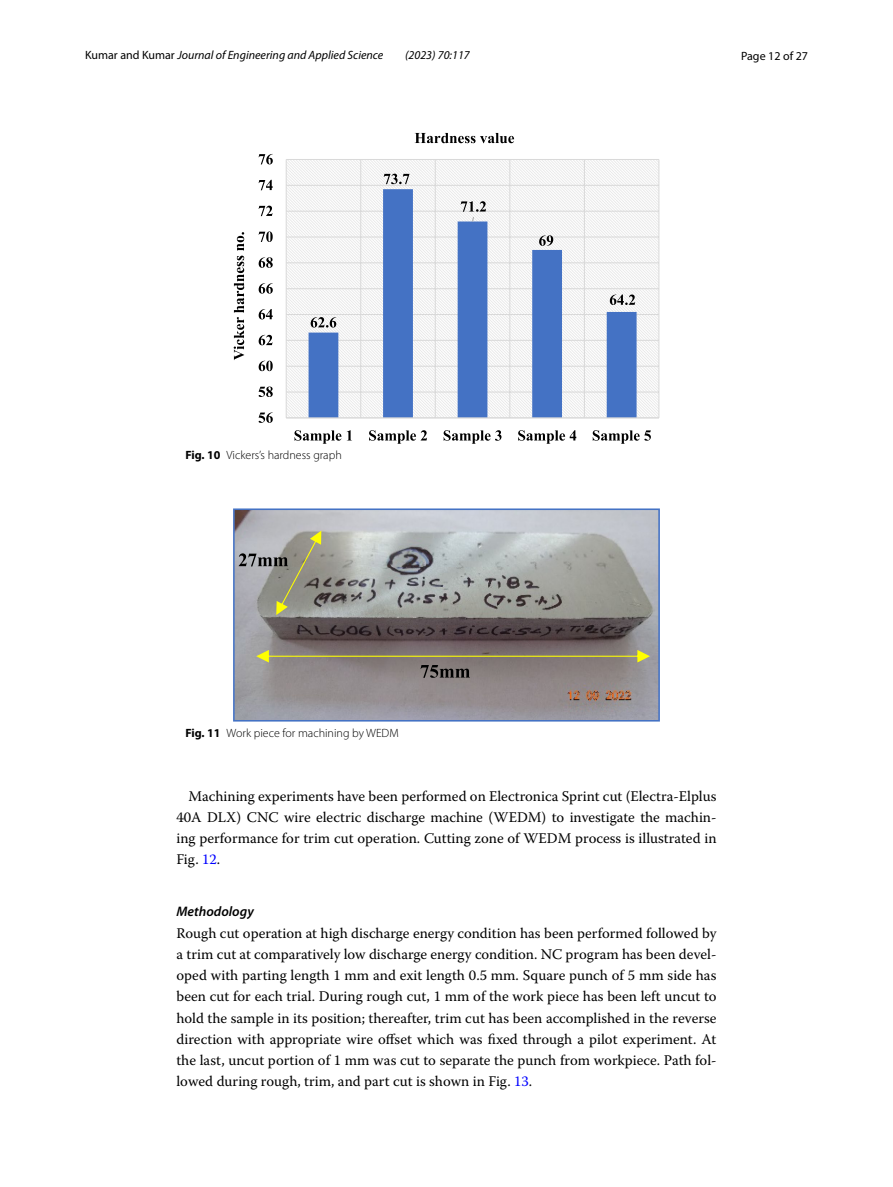
<style>
.page{position:relative;width:893px;height:1187px;background:#fff}
.page>*{position:absolute;margin:0;border:0;box-sizing:border-box;transform-origin:0 0}
.t1{font:14.7px/21.3px "Warnock Pro";color:#000;text-align:justify}
.t2{font:italic 600 13.8px "Myriad Pro";color:#000}
.t3{font:italic 12px "Myriad Pro";color:#000}
.t4{font:300 12px "Myriad Pro";color:#000}
.t5{font:12px "Myriad Pro";color:#000}
.s1{font-style:normal}
.s2{font-weight:700}
.s3{color:#00f}
</style>
<div class="page">
<img style="left:287px;top:160px;width:372px;height:257px">
<hr style="left:286px;top:391px;width:373px;height:1px;background:#d9d9d9">
<hr style="left:286px;top:366px;width:373px;height:1px;background:#d9d9d9">
<hr style="left:286px;top:340px;width:373px;height:1px;background:#d9d9d9">
<hr style="left:286px;top:314px;width:373px;height:1px;background:#d9d9d9">
<hr style="left:286px;top:288px;width:373px;height:1px;background:#d9d9d9">
<hr style="left:286px;top:262px;width:373px;height:1px;background:#d9d9d9">
<hr style="left:286px;top:237px;width:373px;height:1px;background:#d9d9d9">
<hr style="left:286px;top:211px;width:373px;height:1px;background:#d9d9d9">
<hr style="left:286px;top:185px;width:373px;height:1px;background:#d9d9d9">
<hr style="left:286px;top:159px;width:373px;height:1px;background:#d9d9d9">
<hr style="left:360px;top:159px;width:1px;height:259px;background:#d9d9d9">
<hr style="left:435px;top:159px;width:1px;height:259px;background:#d9d9d9">
<hr style="left:509px;top:159px;width:1px;height:259px;background:#d9d9d9">
<hr style="left:584px;top:159px;width:1px;height:259px;background:#d9d9d9">
<hr style="left:659px;top:159px;width:1px;height:259px;background:#d9d9d9">
<svg style="left:309px;top:189px;width:328px;height:228px"></svg>
<hr style="left:286px;top:159px;width:1px;height:259px;background:#d9d9d9">
<hr style="left:286px;top:417px;width:373px;height:1px;background:#d9d9d9">
<svg style="left:311px;top:317px;width:25px;height:10px"></svg>
<svg style="left:384px;top:174px;width:25px;height:10px"></svg>
<svg style="left:461px;top:201px;width:25px;height:21px"></svg>
<svg style="left:539px;top:235px;width:14px;height:11px"></svg>
<svg style="left:610px;top:294px;width:25px;height:11px"></svg>
<svg style="left:259px;top:412px;width:14px;height:11px"></svg>
<svg style="left:259px;top:386px;width:14px;height:11px"></svg>
<svg style="left:259px;top:360px;width:14px;height:11px"></svg>
<svg style="left:259px;top:335px;width:13px;height:10px"></svg>
<svg style="left:259px;top:309px;width:14px;height:10px"></svg>
<svg style="left:259px;top:283px;width:14px;height:10px"></svg>
<svg style="left:259px;top:257px;width:14px;height:11px"></svg>
<svg style="left:259px;top:231px;width:14px;height:11px"></svg>
<svg style="left:259px;top:206px;width:13px;height:10px"></svg>
<svg style="left:259px;top:180px;width:14px;height:10px"></svg>
<svg style="left:259px;top:154px;width:14px;height:10px"></svg>
<svg style="left:294px;top:430px;width:58px;height:13px"></svg>
<svg style="left:369px;top:430px;width:58px;height:13px"></svg>
<svg style="left:444px;top:430px;width:57px;height:13px"></svg>
<svg style="left:518px;top:430px;width:58px;height:13px"></svg>
<svg style="left:593px;top:430px;width:58px;height:13px"></svg>
<svg style="left:234px;top:232px;width:10px;height:128px"></svg>
<svg style="left:415px;top:133px;width:99px;height:10px"></svg>
<img style="left:236px;top:511px;width:421px;height:207px">
<div style="left:233px;top:508px;width:427px;height:213px;border:2px solid #4472c4"></div>
<svg style="left:256px;top:650px;width:394px;height:27px;background:#8a8275"></svg>
<svg style="left:239px;top:530px;width:82px;height:85px;background:#9c9c92"></svg>
<p class="t3" style="left:85px;top:48px;width:300px"><span class="s1">Kumar and Kumar</span> Journal of Engineering and Applied Science</p>
<p class="t3" style="left:405px;top:48px;width:66px">(2023) 70:117</p>
<p class="t5" style="left:741px;top:48px;width:68px">Page 12 of 27</p>
<p class="t4" style="left:185px;top:448px;width:158px"><span class="s2">Fig. 10</span> Vickers’s hardness graph</p>
<p class="t4" style="left:185px;top:726px;width:215px"><span class="s2">Fig. 11</span> Work piece for machining by WEDM</p>
<p class="t1" style="left:176px;top:784px;width:542px;text-indent:12px">Machining experiments have been performed on Electronica Sprint cut (Electra-Elplus 40A DLX) CNC wire electric discharge machine (WEDM) to investigate the machin&shy;ing performance for trim cut operation. Cutting zone of WEDM process is illustrated in Fig. <span class="s3">12</span>.</p>
<p class="t2" style="left:176px;top:902px;width:79px">Methodology</p>
<p class="t1" style="left:176px;top:921px;width:542px">Rough cut operation at high discharge energy condition has been performed followed by a trim cut at comparatively low discharge energy condition. NC program has been devel&shy;oped with parting length 1 mm and exit length 0.5 mm. Square punch of 5 mm side has been cut for each trial. During rough cut, 1 mm of the work piece has been left uncut to hold the sample in its position; thereafter, trim cut has been accomplished in the reverse direction with appropriate wire offset which was fixed through a pilot experiment. At the last, uncut portion of 1 mm was cut to separate the punch from workpiece. Path fol&shy;lowed during rough, trim, and part cut is shown in Fig. <span class="s3">13</span>.</p>
</div>
